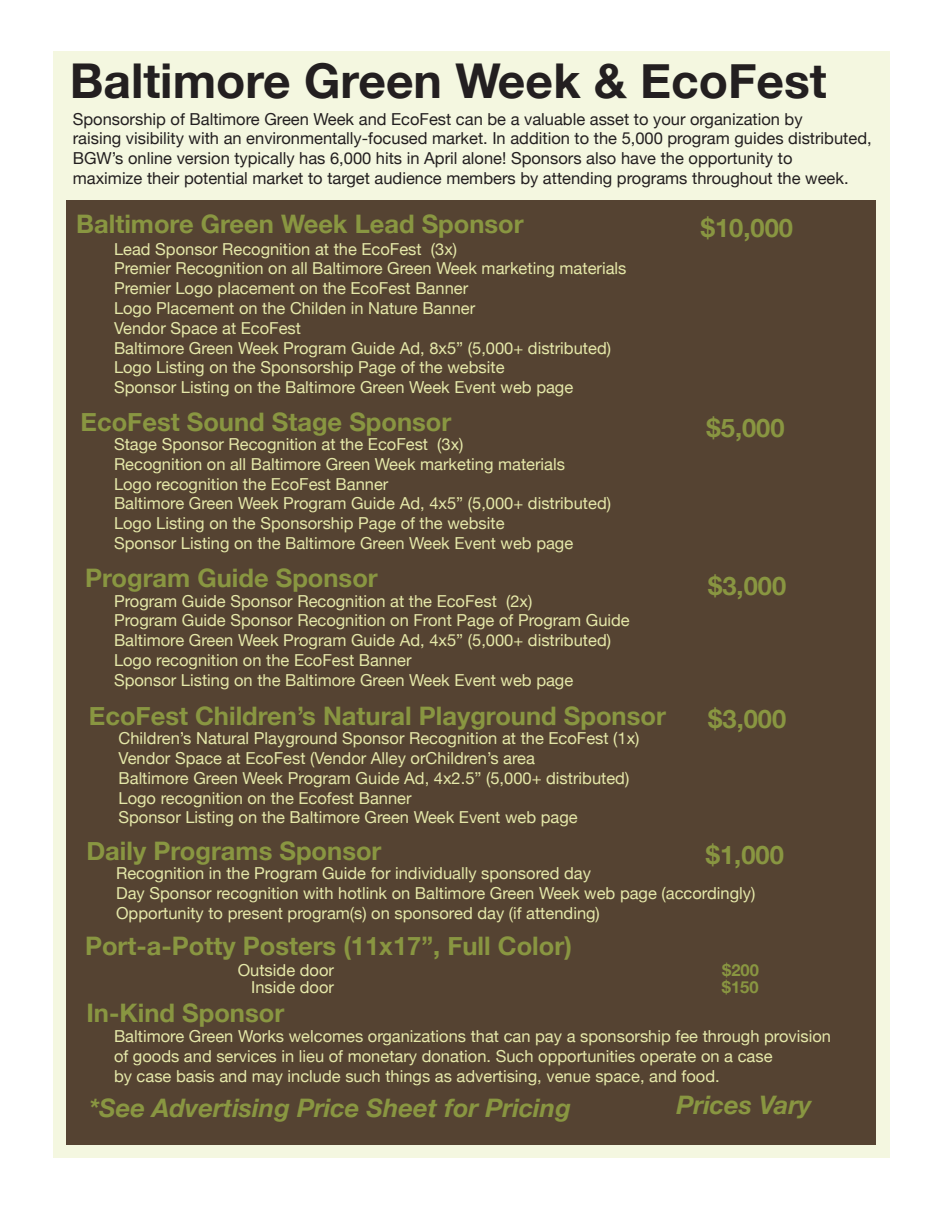
<style>
.page{position:relative;width:945px;height:1215px;background:#fff}
.page>*{position:absolute;margin:0;border:0;box-sizing:border-box;transform-origin:0 0}
.t1{font:700 48px "Helvetica Neue";color:#231f20}
.t2{font:700 25.5px "Helvetica Neue";color:#899641}
.t3{font:italic 700 25.5px "Helvetica Neue";color:#899641}
.t4{font:16.5px/19.8px "Helvetica Neue";color:#e5e8a9}
.t5{font:16.5px/19.8px "Helvetica Neue";color:#231f20}
.t6{font:700 16.5px "Helvetica Neue";color:#899641}
</style>
<div class="page">
<div style="left:53px;top:51px;width:837px;height:1107px;background:#f4f7e0"></div>
<div style="left:66px;top:200px;width:810px;height:945px;background:#554332"></div>
<h1 class="t1" style="left:70px;top:38px;width:759px">Baltimore Green Week &amp; EcoFest</h1>
<p class="t5" style="left:73px;top:108px;width:800px">Sponsorship of Baltimore Green Week and EcoFest can be a valuable asset to your organization by<br>raising visibility with an environmentally-focused market. In addition to the 5,000 program guides distributed, BGW’s online version typically has 6,000 hits in April alone! Sponsors also have the opportunity to<br>maximize their potential market to target audience members by attending programs throughout the week.</p>
<h2 class="t2" style="left:701px;top:205px;width:94px">$10,000</h2>
<h2 class="t2" style="left:76px;top:201px;width:449px">Baltimore Green Week Lead Sponsor</h2>
<p class="t4" style="left:114px;top:238px;width:514px">Lead Sponsor Recognition at the EcoFest (3x)<br>Premier Recognition on all Baltimore Green Week marketing materials Premier Logo placement on the EcoFest Banner<br>Logo Placement on the Childen in Nature Banner<br>Vendor Space at EcoFest<br>Baltimore Green Week Program Guide Ad, 8x5” (5,000+ distributed)<br>Logo Listing on the Sponsorship Page of the website<br>Sponsor Listing on the Baltimore Green Week Event web page</p>
<h2 class="t2" style="left:81px;top:399px;width:372px">EcoFest Sound Stage Sponsor</h2>
<p class="t4" style="left:114px;top:433px;width:499px">Stage Sponsor Recognition at the EcoFest (3x)<br>Recognition on all Baltimore Green Week marketing materials<br>Logo recognition the EcoFest Banner<br>Baltimore Green Week Program Guide Ad, 4x5” (5,000+ distributed)<br>Logo Listing on the Sponsorship Page of the website<br>Sponsor Listing on the Baltimore Green Week Event web page</p>
<h2 class="t2" style="left:85px;top:555px;width:294px">Program Guide Sponsor</h2>
<p class="t4" style="left:114px;top:590px;width:517px">Program Guide Sponsor Recognition at the EcoFest (2x)<br>Program Guide Sponsor Recognition on Front Page of Program Guide Baltimore Green Week Program Guide Ad, 4x5” (5,000+ distributed)<br>Logo recognition on the EcoFest Banner<br>Sponsor Listing on the Baltimore Green Week Event web page</p>
<h2 class="t2" style="left:707px;top:405px;width:79px">$5,000</h2>
<h2 class="t2" style="left:708px;top:563px;width:79px">$3,000</h2>
<h2 class="t2" style="left:89px;top:692px;width:579px">EcoFest Children’s Natural Playground Sponsor</h2>
<h2 class="t2" style="left:708px;top:696px;width:79px">$3,000</h2>
<p class="t4" style="left:119px;top:727px;width:523px">Children’s Natural Playground Sponsor Recognition at the EcoFest (1x)<br>Vendor Space at EcoFest (Vendor Alley orChildren’s area<br>Baltimore Green Week Program Guide Ad, 4x2.5” (5,000+ distributed)<br>Logo recognition on the Ecofest Banner<br>Sponsor Listing on the Baltimore Green Week Event web page</p>
<h2 class="t2" style="left:86px;top:828px;width:297px">Daily Programs Sponsor</h2>
<h2 class="t2" style="left:706px;top:831px;width:79px">$1,000</h2>
<p class="t4" style="left:116px;top:863px;width:641px">Recognition in the Program Guide for individually sponsored day<br>Day Sponsor recognition with hotlink on Baltimore Green Week web page (accordingly)<br>Opportunity to present program(s) on sponsored day (if attending)</p>
<h2 class="t2" style="left:85px;top:923px;width:488px">Port-a-Potty Posters (11x17”, Full Color)</h2>
<p class="t4" style="left:238px;top:959px;width:98px">Outside door</p>
<p class="t6" style="left:722px;top:955px;width:38px">$200</p>
<p class="t4" style="left:251px;top:976px;width:84px">Inside door</p>
<p class="t6" style="left:722px;top:972px;width:38px">$150</p>
<h2 class="t2" style="left:86px;top:990px;width:199px">In-Kind Sponsor</h2>
<p class="t4" style="left:114px;top:1025px;width:719px">Baltimore Green Works welcomes organizations that can pay a sponsorship fee through provision of goods and services in lieu of monetary donation. Such opportunities operate on a case<br>by case basis and may include such things as advertising, venue space, and food.</p>
<h2 class="t3" style="left:89px;top:1087px;width:484px">*See Advertising Price Sheet for Pricing</h2>
<h2 class="t3" style="left:676px;top:1085px;width:137px">Prices Vary</h2>
</div>
